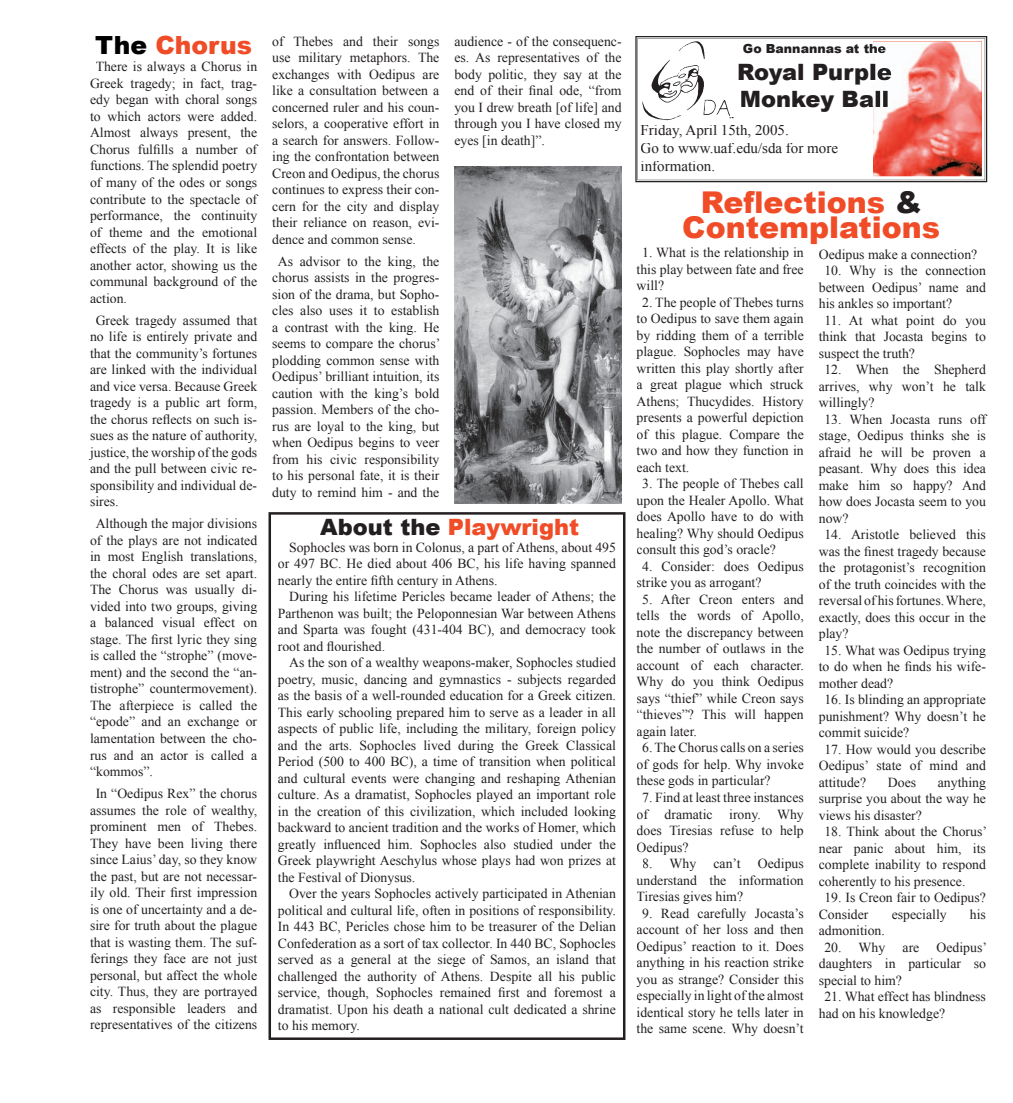
<style>
.page{position:relative;width:1013px;height:1103px;background:#fff}
.page>*{position:absolute;margin:0;border:0;box-sizing:border-box;transform-origin:0 0}
.t1{font:900 30px/25.2px "Arial";color:#f04c27;text-align:center}
.t2{font:900 25px "Arial";color:#f04c27}
.t3{font:900 22.5px/27px "Arial";color:#231f20}
.t4{font:900 22.5px "Arial";color:#f04c27}
.t5{font:15px/18px "Times New Roman";color:#231f20}
.t6{font:13.75px/16.5px "Times New Roman";color:#231f20;text-align:justify}
.t7{font:900 12.5px "Arial";color:#231f20}
.s1{color:#000}
.s2{color:#231f20}
</style>
<div class="page">
<svg style="left:635px;top:36px;width:352px;height:146px;background:#787676"></svg>
<svg style="left:637px;top:38px;width:348px;height:142px"></svg>
<img style="left:873px;top:41px;width:108px;height:135px">
<svg style="left:268px;top:512px;width:357px;height:528px"></svg>
<img style="left:455px;top:166px;width:166px;height:337px">
<img style="left:640px;top:41px;width:95px;height:81px">
<svg style="left:873px;top:44px;width:12px;height:9px"></svg>
<img style="left:873px;top:64px;width:18px;height:21px">
<img style="left:873px;top:91px;width:14px;height:21px">
<h2 class="t2" style="left:95px;top:27px;width:159px"><span class="s1">The</span> Chorus</h2>
<p class="t7" style="left:743px;top:39px;width:144px">Go Bannannas at the</p>
<h3 class="t3" style="left:737px;top:58px;width:156px">Royal Purple<br>Monkey Ball</h3>
<p class="t5" style="left:640px;top:121px;width:199px">Friday, April 15th, 2005.<br>Go to www.uaf.edu/sda for more information.</p>
<p class="t6" style="left:272px;top:32px;width:169px">of Thebes and their songs use military metaphors. The exchanges with Oedipus are like a consultation between a concerned ruler and his coun&shy;selors, a cooperative effort in a search for answers. Follow&shy;ing the confrontation between Creon and Oedipus, the chorus continues to express their con&shy;cern for the city and display their reliance on reason, evi&shy;dence and common sense.</p>
<p class="t6" style="left:272px;top:253px;width:170px;text-align:center">As advisor to the king, the chorus assists in the progres&shy;sion of the drama, but Sopho&shy;cles also uses it to establish a contrast with the king. He seems to compare the chorus’ plodding common sense with<br>Oedipus’ brilliant intuition, its caution with the king’s bold passion. Members of the cho&shy;rus are loyal to the king, but when Oedipus begins to veer from his civic responsibility to his personal fate, it is their duty to remind him - and the</p>
<p class="t6" style="left:454px;top:32px;width:169px">audience - of the consequenc&shy;es. As representatives of the body politic, they say at the end of their final ode, “from you I drew breath [of life] and through you I have closed my eyes [in death]”.</p>
<p class="t6" style="left:90px;top:58px;width:169px;text-indent:6px">There is always a Chorus in Greek tragedy; in fact, trag&shy;edy began with choral songs to which actors were added.<br>Almost always present, the Chorus fulfills a number of functions. The splendid poetry of many of the odes or songs contribute to the spectacle of performance, the continuity of theme and the emotional effects of the play. It is like another actor, showing us the communal background of the action.</p>
<p class="t6" style="left:90px;top:311px;width:169px;text-indent:6px">Greek tragedy assumed that no life is entirely private and that the community’s fortunes are linked with the individual and vice versa. Because Greek tragedy is a public art form, the chorus reflects on such is&shy;sues as the nature of authority, justice, the worship of the gods and the pull between civic re&shy;sponsibility and individual de&shy;sires.</p>
<p class="t6" style="left:90px;top:515px;width:169px;text-indent:6px">Although the major divisions of the plays are not indicated in most English translations, the choral odes are set apart.<br>The Chorus was usually di&shy;vided into two groups, giving a balanced visual effect on stage. The first lyric they sing is called the “strophe” (move&shy;ment) and the second the “an&shy;tistrophe” countermovement).<br>The afterpiece is called the “epode” and an exchange or lamentation between the cho&shy;rus and an actor is called a “kommos”.</p>
<p class="t6" style="left:90px;top:785px;width:169px;text-align:center">In “Oedipus Rex” the chorus assumes the role of wealthy, prominent men of Thebes.<br>They have been living there since Laius’ day, so they know the past, but are not necessar&shy;ily old. Their first impression is one of uncertainty and a de&shy;sire for truth about the plague that is wasting them. The suf&shy;ferings they face are not just personal, but affect the whole city. Thus, they are portrayed as responsible leaders and representatives of the citizens</p>
<h1 class="t1" style="left:682px;top:189px;width:259px">Reflections <span class="s2">&amp;<br></span>Contemplations</h1>
<p class="t6" style="left:636px;top:244px;width:169px;text-indent:6px">1. What is the relationship in this play between fate and free will?</p>
<p class="t6" style="left:636px;top:294px;width:169px;text-indent:6px">2. The people of Thebes turns to Oedipus to save them again by ridding them of a terrible plague. Sophocles may have written this play shortly after a great plague which struck Athens; Thucydides. History presents a powerful depiction of this plague. Compare the two and how they function in each text.</p>
<p class="t6" style="left:636px;top:475px;width:169px;text-indent:6px">3. The people of Thebes call upon the Healer Apollo. What does Apollo have to do with healing? Why should Oedipus consult this god’s oracle?</p>
<p class="t6" style="left:636px;top:558px;width:169px;text-indent:6px">4. Consider: does Oedipus strike you as arrogant?</p>
<p class="t6" style="left:636px;top:591px;width:169px;text-indent:6px">5. After Creon enters and tells the words of Apollo, note the discrepancy between the number of outlaws in the account of each character.<br>Why do you think Oedipus says “thief” while Creon says “thieves”? This will happen again later.</p>
<p class="t6" style="left:636px;top:739px;width:169px;text-indent:6px">6. The Chorus calls on a series of gods for help. Why invoke these gods in particular?</p>
<p class="t6" style="left:636px;top:789px;width:169px;text-indent:6px">7. Find at least three instances of dramatic irony. Why does Tiresias refuse to help Oedipus?</p>
<p class="t6" style="left:642px;top:855px;width:55px">8. Why</p>
<p class="t6" style="left:713px;top:855px;width:29px">can’t</p>
<p class="t6" style="left:818px;top:245px;width:160px">Oedipus make a connection?</p>
<p class="t6" style="left:818px;top:262px;width:169px;text-indent:6px">10. Why is the connection between Oedipus’ name and his ankles so important?</p>
<p class="t6" style="left:818px;top:311px;width:169px;text-indent:6px">11. At what point do you think that Jocasta begins to suspect the truth?</p>
<p class="t6" style="left:818px;top:361px;width:169px;text-indent:6px">12. When the Shepherd arrives, why won’t he talk willingly?</p>
<p class="t6" style="left:818px;top:410px;width:169px;text-indent:6px">13. When Jocasta runs off stage, Oedipus thinks she is afraid he will be proven a peasant. Why does this idea make him so happy? And how does Jocasta seem to you now?</p>
<p class="t6" style="left:818px;top:526px;width:169px;text-indent:6px">14. Aristotle believed this was the finest tragedy because the protagonist’s recognition of the truth coincides with the reversal of his fortunes. Where, exactly, does this occur in the play?</p>
<p class="t6" style="left:818px;top:641px;width:169px;text-indent:6px">15. What was Oedipus trying to do when he finds his wife&shy;mother dead?</p>
<p class="t6" style="left:818px;top:691px;width:169px;text-indent:6px">16. Is blinding an appropriate punishment? Why doesn’t he commit suicide?</p>
<p class="t6" style="left:818px;top:740px;width:169px;text-indent:6px">17. How would you describe Oedipus’ state of mind and attitude?</p>
<h3 class="t4" style="left:320px;top:510px;width:260px"><span class="s2">About the</span> Playwright</h3>
<p class="t6" style="left:278px;top:538px;width:339px;text-indent:11px">Sophocles was born in Colonus, a part of Athens, about 495 or 497 BC. He died about 406 BC, his life having spanned nearly the entire fifth century in Athens.</p>
<p class="t6" style="left:278px;top:588px;width:339px;text-indent:11px">During his lifetime Pericles became leader of Athens; the Parthenon was built; the Peloponnesian War between Athens and Sparta was fought (431-404 BC), and democracy took root and flourished.</p>
<p class="t6" style="left:278px;top:654px;width:339px;text-indent:11px">As the son of a wealthy weapons-maker, Sophocles studied poetry, music, dancing and gymnastics - subjects regarded as the basis of a well-rounded education for a Greek citizen.<br>This early schooling prepared him to serve as a leader in all aspects of public life, including the military, foreign policy and the arts. Sophocles lived during the Greek Classical Period (500 to 400 BC), a time of transition when political and cultural events were changing and reshaping Athenian culture. As a dramatist, Sophocles played an important role in the creation of this civilization, which included looking backward to ancient tradition and the works of Homer, which greatly influenced him. Sophocles also studied under the Greek playwright Aeschylus whose plays had won prizes at the Festival of Dionysus.</p>
<p class="t6" style="left:278px;top:885px;width:339px;text-indent:11px">Over the years Sophocles actively participated in Athenian political and cultural life, often in positions of responsibility.<br>In 443 BC, Pericles chose him to be treasurer of the Delian Confederation as a sort of tax collector. In 440 BC, Sophocles served as a general at the siege of Samos, an island that challenged the authority of Athens. Despite all his public service, though, Sophocles remained first and foremost a dramatist. Upon his death a national cult dedicated a shrine to his memory.</p>
<p class="t6" style="left:818px;top:773px;width:169px;text-indent:119px">anything surprise you about the way he views his disaster?</p>
<p class="t6" style="left:818px;top:823px;width:170px;text-indent:6px">18. Think about the Chorus’ near panic about him, its complete inability to respond coherently to his presence.</p>
<p class="t6" style="left:818px;top:889px;width:169px;text-indent:6px">19. Is Creon fair to Oedipus?<br>Consider</p>
<p class="t6" style="left:887px;top:773px;width:30px">Does</p>
<p class="t6" style="left:636px;top:855px;width:169px;text-indent:121px">Oedipus understand the information Tiresias gives him?</p>
<p class="t6" style="left:636px;top:904px;width:169px;text-align:center">9. Read carefully Jocasta’s account of her loss and then<br>Oedipus’ reaction to it. Does anything in his reaction strike you as strange? Consider this especially in light of the almost identical story he tells later in the same scene. Why doesn’t</p>
<p class="t6" style="left:891px;top:905px;width:56px">especially</p>
<p class="t6" style="left:969px;top:905px;width:18px">his</p>
<p class="t6" style="left:818px;top:922px;width:68px">admonition.</p>
<p class="t6" style="left:824px;top:938px;width:62px">20. Why</p>
<p class="t6" style="left:902px;top:938px;width:18px">are</p>
<p class="t6" style="left:818px;top:938px;width:170px;text-indent:118px">Oedipus’ daughters in particular so special to him?</p>
<p class="t6" style="left:818px;top:988px;width:169px;text-indent:6px">21. What effect has blindness had on his knowledge?</p>
</div>
